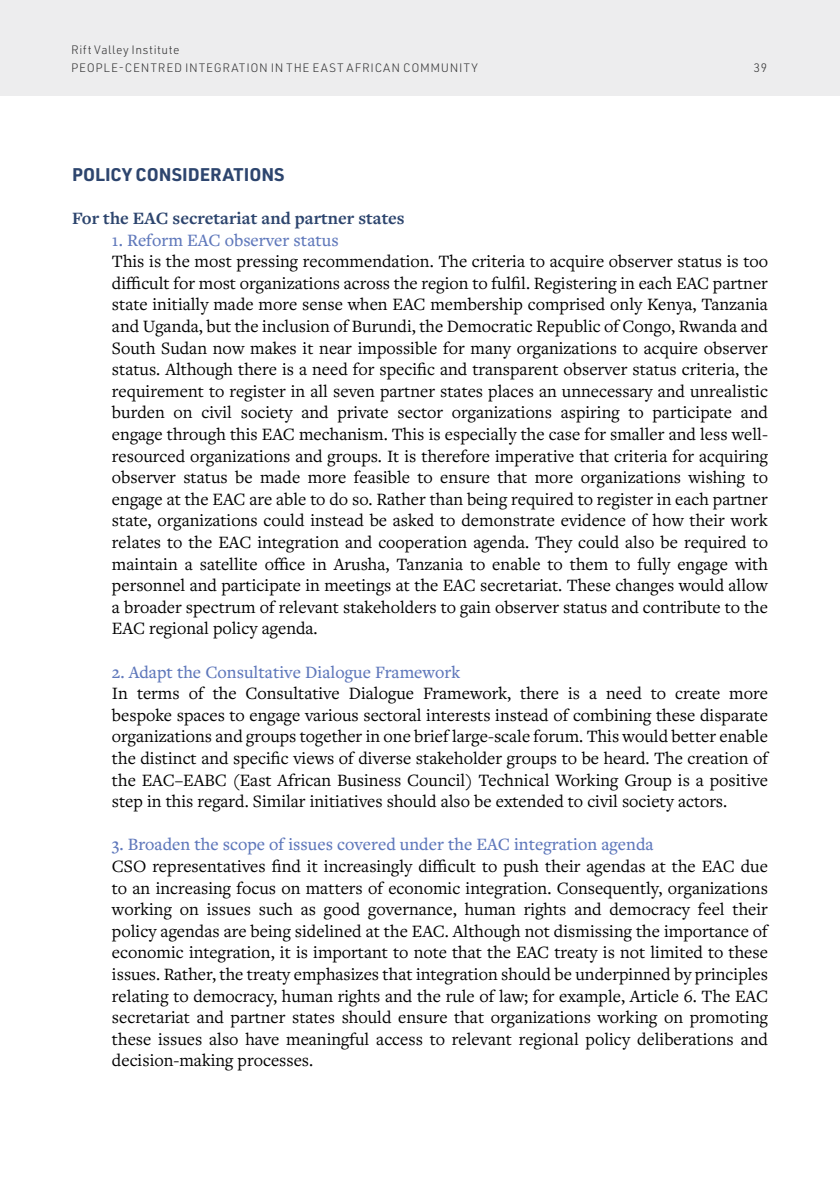
<style>
.page{position:relative;width:840px;height:1188px;background:#fff}
.page>*{position:absolute;margin:0;border:0;box-sizing:border-box;transform-origin:0 0}
.t1{font:18px/21.6px "Freight Text Pro";color:#000;text-align:justify}
.t2{font:500 18px "Freight Text Pro";color:#5f78bb}
.t3{font:700 18px "Freight Text Pro";color:#2d456e}
.t4{font:700 18px "URWDIN";color:#2d456e}
.t5{font:300 12px/18px "URWDIN";letter-spacing:.055em;color:#383839}
</style>
<div class="page">
<div style="left:0;top:0;width:840px;height:96px;background:#ededee"></div>
<p class="t5" style="left:71px;top:40px;width:408px">Rift Valley Institute<br>PEOPLE-CENTRED INTEGRATION IN THE EAST AFRICAN COMMUNITY</p>
<p class="t5" style="left:754px;top:58px;width:14px">39</p>
<p class="t4" style="left:72px;top:162px;width:214px">POLICY CONSIDERATIONS</p>
<p class="t3" style="left:72px;top:206px;width:334px">For the EAC secretariat and partner states</p>
<p class="t2" style="left:112px;top:228px;width:228px">1. Reform EAC observer status</p>
<p class="t1" style="left:112px;top:250px;width:658px">This is the most pressing recommendation. The criteria to acquire observer status is too difficult for most organizations across the region to fulfil. Registering in each EAC partner state initially made more sense when EAC membership comprised only Kenya, Tanzania and Uganda, but the inclusion of Burundi, the Democratic Republic of Congo, Rwanda and South Sudan now makes it near impossible for many organizations to acquire observer status. Although there is a need for specific and transparent observer status criteria, the requirement to register in all seven partner states places an unnecessary and unrealistic burden on civil society and private sector organizations aspiring to participate and engage through this EAC mechanism. This is especially the case for smaller and less well&shy;resourced organizations and groups. It is therefore imperative that criteria for acquiring observer status be made more feasible to ensure that more organizations wishing to engage at the EAC are able to do so. Rather than being required to register in each partner state, organizations could instead be asked to demonstrate evidence of how their work relates to the EAC integration and cooperation agenda. They could also be required to maintain a satellite office in Arusha, Tanzania to enable to them to fully engage with personnel and participate in meetings at the EAC secretariat. These changes would allow a broader spectrum of relevant stakeholders to gain observer status and contribute to the EAC regional policy agenda.</p>
<p class="t2" style="left:112px;top:660px;width:350px">2. Adapt the Consultative Dialogue Framework</p>
<p class="t1" style="left:112px;top:682px;width:658px">In terms of the Consultative Dialogue Framework, there is a need to create more bespoke spaces to engage various sectoral interests instead of combining these disparate organizations and groups together in one brief large-scale forum. This would better enable the distinct and specific views of diverse stakeholder groups to be heard. The creation of the EAC–EABC (East African Business Council) Technical Working Group is a positive step in this regard. Similar initiatives should also be extended to civil society actors.</p>
<p class="t2" style="left:112px;top:833px;width:543px">3. Broaden the scope of issues covered under the EAC integration agenda</p>
<p class="t1" style="left:112px;top:855px;width:658px">CSO representatives find it increasingly difficult to push their agendas at the EAC due to an increasing focus on matters of economic integration. Consequently, organizations working on issues such as good governance, human rights and democracy feel their policy agendas are being sidelined at the EAC. Although not dismissing the importance of economic integration, it is important to note that the EAC treaty is not limited to these issues. Rather, the treaty emphasizes that integration should be underpinned by principles relating to democracy, human rights and the rule of law; for example, Article 6. The EAC secretariat and partner states should ensure that organizations working on promoting these issues also have meaningful access to relevant regional policy deliberations and decision-making processes.</p>
</div>
